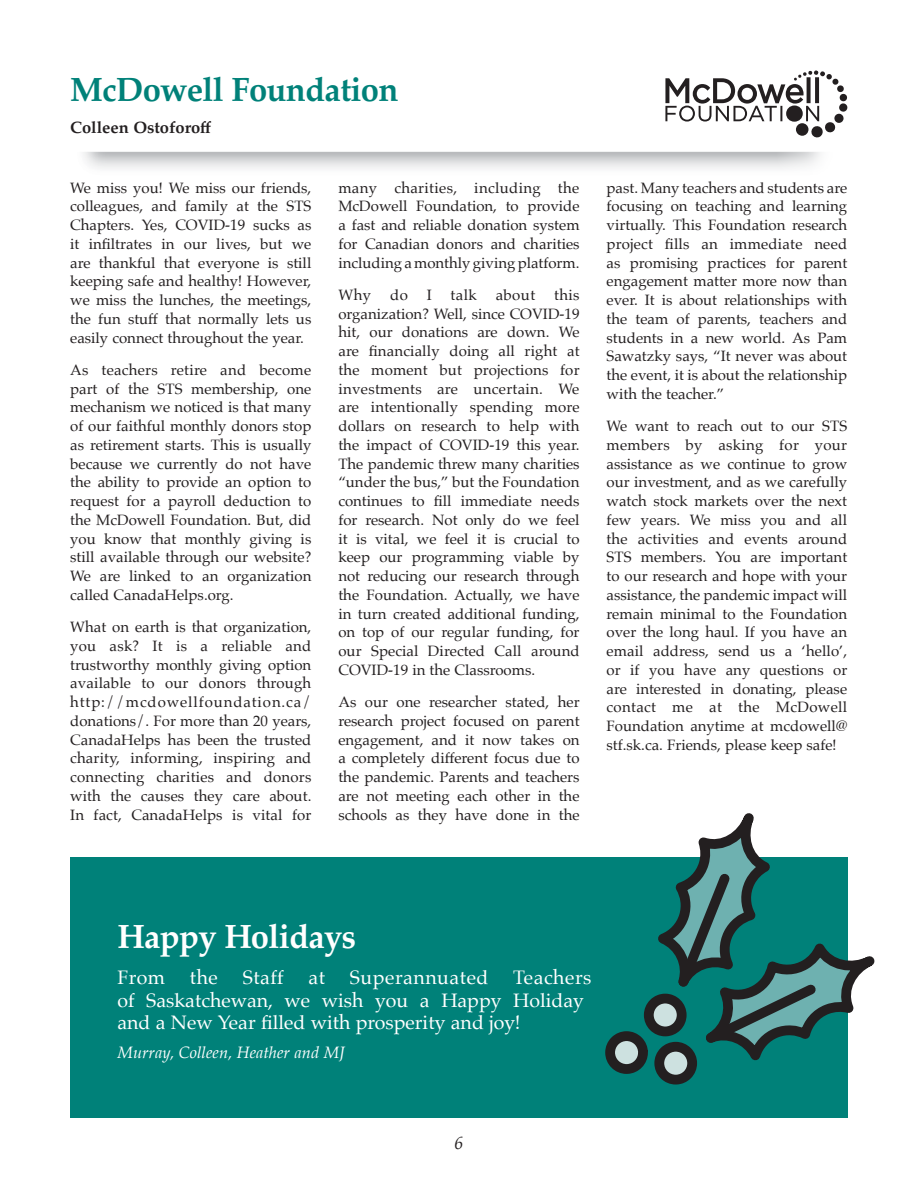
<style>
.page{position:relative;width:918px;height:1188px;background:#fff}
.page>*{position:absolute;margin:0;border:0;box-sizing:border-box;transform-origin:0 0}
.Heading{font:700 33.75px "Palatino";letter-spacing:-.02em;color:#008179}
.Heading-2{font:700 33.75px "Palatino";letter-spacing:-.02em;color:#fff}
.Body{font:19.5px/22.5px "Palatino";color:#fff}
.Body-2{font:19.5px "Palatino";letter-spacing:.025em;color:#fff}
.t1{font:italic 18px "Palatino";color:#231f20}
.Body-3{font:italic 16.5px "Palatino";color:#fff}
.Author{font:700 16.5px "Palatino";color:#231f20}
.Body-4{font:15px/18.8px "Palatino";color:#231f20;text-align:justify}
</style>
<div class="page">
<div style="left:70px;top:858px;width:778px;height:260px;background:#008179"></div>
<svg style="left:665px;top:70px;width:183px;height:68px"></svg>
<svg style="left:598px;top:813px;width:277px;height:272px"></svg>
<p class="Heading" style="left:70px;top:61px;width:330px">McDowell Foundation</p>
<p class="Author" style="left:70px;top:114px;width:143px">Colleen Ostoforoff</p>
<p class="Body-4" style="left:70px;top:178px;width:243px">We miss you! We miss our friends, colleagues, and family at the STS Chapters. Yes, COVID-19 sucks as it infiltrates in our lives, but we are thankful that everyone is still keeping safe and healthy! However, we miss the lunches, the meetings, the fun stuff that normally lets us easily connect throughout the year.</p>
<p class="Body-4" style="left:70px;top:360px;width:243px">As teachers retire and become part of the STS membership, one mechanism we noticed is that many of our faithful monthly donors stop as retirement starts. This is usually because we currently do not have the ability to provide an option to request for a payroll deduction to the McDowell Foundation. But, did you know that monthly giving is still available through our website?<br>We are linked to an organization called CanadaHelps.org.</p>
<p class="Body-4" style="left:70px;top:617px;width:243px">What on earth is that organization, you ask? It is a reliable and trustworthy monthly giving option available to our donors through http://mcdowellfoundation.ca/ donations/. For more than 20 years, CanadaHelps has been the trusted charity, informing, inspiring and connecting charities and donors with the causes they care about.<br>In fact, CanadaHelps is vital for</p>
<p class="Body-4" style="left:338px;top:178px;width:243px">many charities, including the McDowell Foundation, to provide a fast and reliable donation system for Canadian donors and charities including a monthly giving platform.</p>
<p class="Body-4" style="left:338px;top:285px;width:34px">Why</p>
<p class="Body-4" style="left:390px;top:285px;width:19px">do</p>
<p class="Body-4" style="left:427px;top:285px;width:7px">I</p>
<p class="Body-4" style="left:451px;top:285px;width:28px">talk</p>
<p class="Body-4" style="left:496px;top:285px;width:41px">about</p>
<p class="Body-4" style="left:338px;top:285px;width:243px;text-indent:216px">this organization? Well, since COVID-19 hit, our donations are down. We are financially doing all right at the moment but projections for investments are uncertain. We are intentionally spending more dollars on research to help with the impact of COVID-19 this year.<br>The pandemic threw many charities “under the bus,” but the Foundation continues to fill immediate needs for research. Not only do we feel it is vital, we feel it is crucial to keep our programming viable by not reducing our research through the Foundation. Actually, we have in turn created additional funding, on top of our regular funding, for our Special Directed Call around COVID-19 in the Classrooms.</p>
<p class="Body-4" style="left:338px;top:692px;width:243px">As our one researcher stated, her research project focused on parent engagement, and it now takes on a completely different focus due to the pandemic. Parents and teachers are not meeting each other in the schools as they have done in the</p>
<p class="Body-4" style="left:607px;top:178px;width:242px">past. Many teachers and students are focusing on teaching and learning virtually. This Foundation research project fills an immediate need as promising practices for parent engagement matter more now than ever. It is about relationships with the team of parents, teachers and students in a new world. As Pam Sawatzky says, “It never was about the event, it is about the relationship with the teacher.”</p>
<p class="Body-4" style="left:607px;top:416px;width:242px">We want to reach out to our STS members by asking for your assistance as we continue to grow our investment, and as we carefully watch stock markets over the next few years. We miss you and all the activities and events around STS members. You are important to our research and hope with your assistance, the pandemic impact will remain minimal to the Foundation over the long haul. If you have an email address, send us a ‘hello’, or if you have any questions or are interested in donating, please contact me at the McDowell Foundation anytime at mcdowell@ stf.sk.ca. Friends, please keep safe!</p>
<p class="Heading-2" style="left:117px;top:908px;width:240px">Happy Holidays</p>
<p class="Body" style="left:117px;top:966px;width:49px">From</p>
<p class="Body" style="left:190px;top:966px;width:30px">the</p>
<p class="Body" style="left:243px;top:966px;width:43px">Staff</p>
<p class="Body" style="left:309px;top:966px;width:18px">at</p>
<p class="Body-2" style="left:350px;top:961px;width:140px">Superannuated</p>
<p class="Body" style="left:117px;top:966px;width:476px;text-indent:396px">Teachers of Saskatchewan, we wish you a Happy Holiday and a New Year filled with prosperity and joy!</p>
<p class="Body-3" style="left:117px;top:1038px;width:229px">Murray, Colleen, Heather and MJ</p>
<p class="t1" style="left:454px;top:1128px;width:10px">6</p>
</div>
